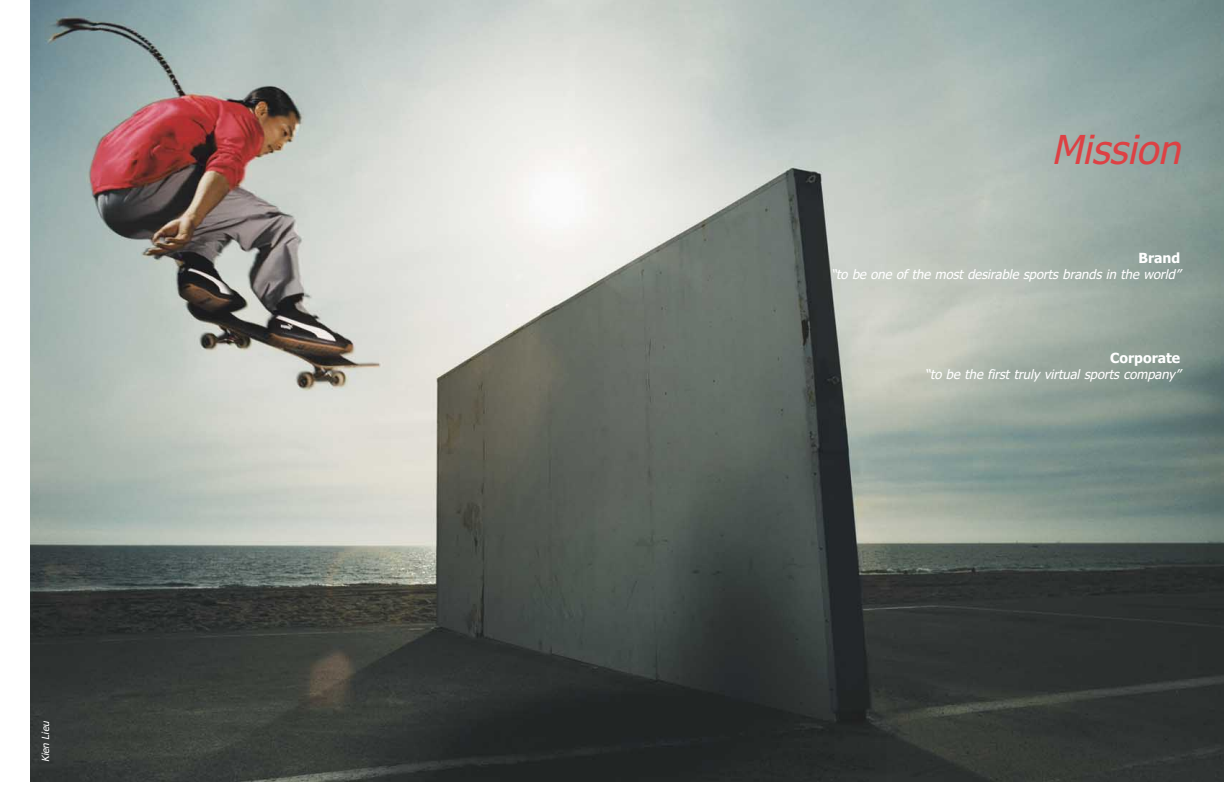
<style>
.page{position:relative;width:1224px;height:792px;background:#fff}
.page>*{position:absolute;margin:0;border:0;box-sizing:border-box;transform-origin:0 0}
.t1{font:italic 40px "Tahoma";color:#dd4144}
.t2{font:700 14px "Tahoma";color:#fff}
.t3{font:italic 13px "Tahoma";color:#fff}
.t4{font:italic 10px "Tahoma";color:#fff}
</style>
<div class="page">
<img style="left:30px;top:0;width:1194px;height:782px">
<p class="t4" style="left:42px;top:762px;width:44px;rotate:-90deg">Kien Lieu</p>
<h1 class="t1" style="left:1051px;top:134px;width:139px">Mission</h1>
<p class="t2" style="left:1138px;top:253px;width:43px">Brand</p>
<p class="t3" style="left:831px;top:269px;width:351px">“to be one of the most desirable sports brands in the world”</p>
<p class="t2" style="left:1110px;top:352px;width:72px">Corporate</p>
<p class="t3" style="left:925px;top:369px;width:257px">“to be the first truly virtual sports company ”</p>
</div>
